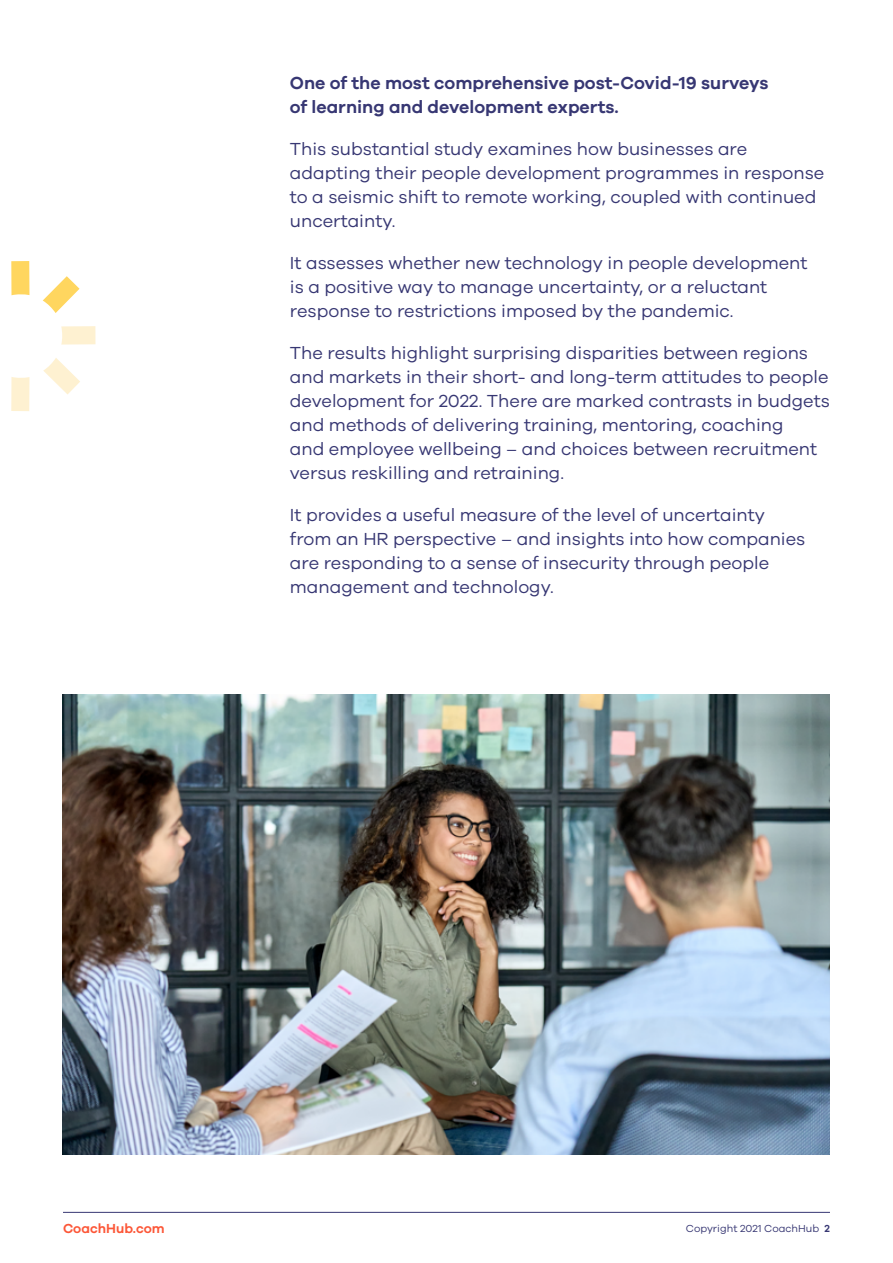
<style>
.page{position:relative;width:893px;height:1263px;background:#fff}
.page>*{position:absolute;margin:0;border:0;box-sizing:border-box;transform-origin:0 0}
.t1{font:18px/24px "Galano Grotesque";color:#373773}
.t2{font:600 18px/24px "Galano Grotesque";color:#373773}
.t3{font:600 13.5px "Galano Grotesque";color:#fc5738}
.t4{font:10.5px "Galano Grotesque";color:#373773}
.s1{font-weight:600}
</style>
<div class="page">
<hr style="left:63px;top:1212px;width:767px;height:1px;background:#373773">
<div style="left:61px;top:326px;width:34px;height:19px;background:#fef1d1"></div>
<svg style="left:43px;top:358px;width:37px;height:36px"></svg>
<div style="left:11px;top:261px;width:18px;height:34px;background:#ffd65f"></div>
<div style="left:11px;top:377px;width:18px;height:34px;background:#fef1d1"></div>
<svg style="left:43px;top:276px;width:37px;height:37px"></svg>
<img style="left:62px;top:695px;width:767px;height:460px">
<p class="t2" style="left:290px;top:70px;width:480px">One of the most comprehensive post-Covid-19 surveys of learning and development experts.</p>
<p class="t1" style="left:290px;top:136px;width:536px">This substantial study examines how businesses are adapting their people development programmes in response to a seismic shift to remote working, coupled with continued uncertainty.</p>
<p class="t1" style="left:290px;top:250px;width:519px">It assesses whether new technology in people development is a positive way to manage uncertainty, or a reluctant response to restrictions imposed by the pandemic.</p>
<p class="t1" style="left:290px;top:340px;width:541px">The results highlight surprising disparities between regions and markets in their short- and long-term attitudes to people development for 2022. There are marked contrasts in budgets and methods of delivering training, mentoring, coaching<br>and employee wellbeing – and choices between recruitment versus reskilling and retraining.</p>
<p class="t1" style="left:290px;top:502px;width:517px">It provides a useful measure of the level of uncertainty from an HR perspective – and insights into how companies are responding to a sense of insecurity through people management and technology.</p>
<p class="t3" style="left:63px;top:1220px;width:103px">CoachHub.com</p>
<p class="t4" style="left:686px;top:1222px;width:146px">Copyright 2021 CoachHub <span class="s1">2</span></p>
</div>
